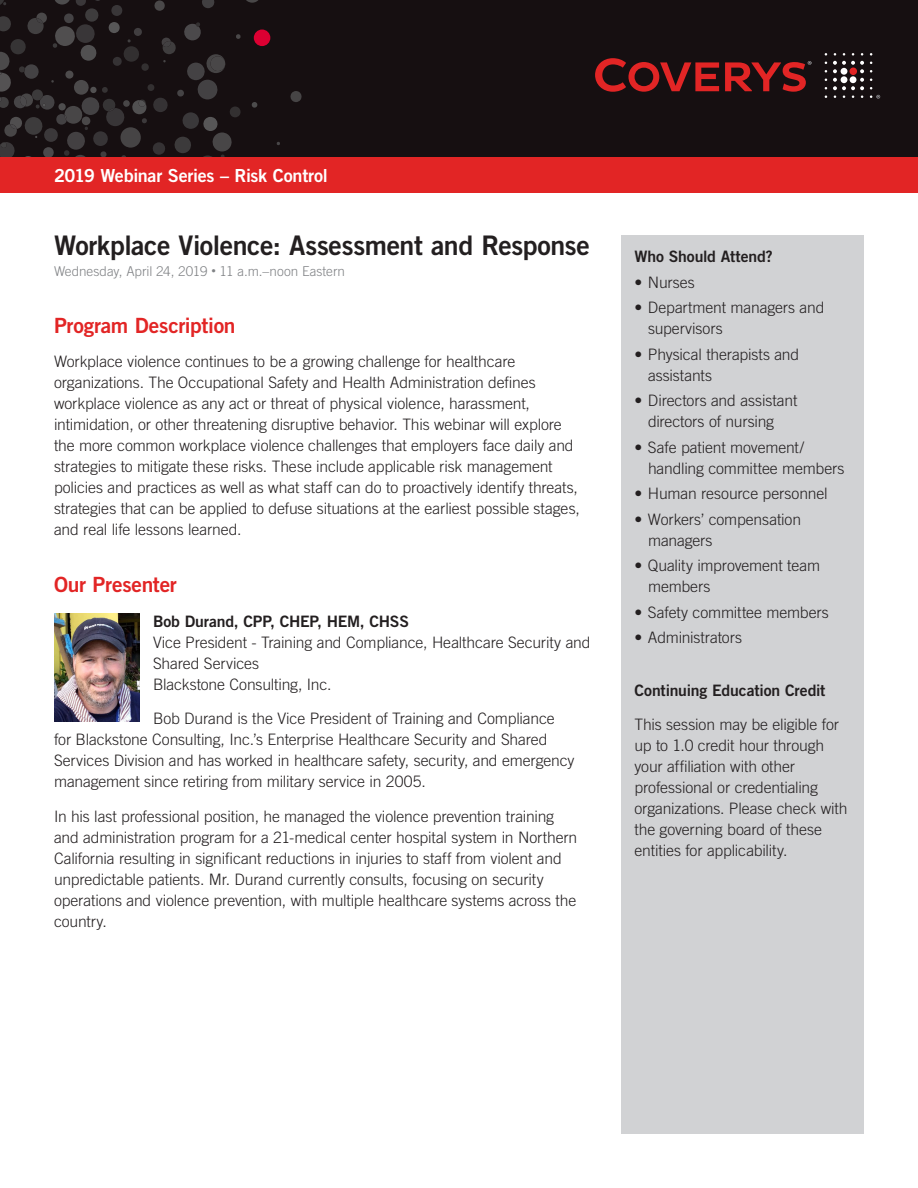
<style>
.page{position:relative;width:918px;height:1188px;background:#fff}
.page>*{position:absolute;margin:0;border:0;box-sizing:border-box;transform-origin:0 0}
.Headline{font:27px "Trade Gothic LT Std Bd 2";letter-spacing:-.015em;color:#231f20}
.Subhead{font:21px "Trade Gothic LT Std Bd 2";letter-spacing:-.015em;color:#e22525}
.t1{font:18px "Trade Gothic LT Std Bd 2";letter-spacing:-.015em;color:#fff}
.bullets{font:300 15.75px/21px "Trade Gothic LT Std";letter-spacing:-.01em;color:#231f20}
.t2{font:15.75px "Trade Gothic LT Std Bd 2";letter-spacing:-.01em;color:#231f20}
.Date{font:300 13.5px "Trade Gothic LT Std";letter-spacing:-.005em;color:#808285}
.s1{font-size:9px}
</style>
<div class="page">
<div style="left:0;top:0;width:918px;height:158px;background:#160f11"></div>
<svg style="left:290px;top:91px;width:12px;height:11px"></svg>
<svg style="left:0;top:0;width:262px;height:158px"></svg>
<svg style="left:595px;top:58px;width:124px;height:34px"></svg>
<svg style="left:833px;top:53px;width:31px;height:45px"></svg>
<svg style="left:725px;top:61px;width:87px;height:31px"></svg>
<svg style="left:870px;top:95px;width:10px;height:4px"></svg>
<div style="left:0;top:158px;width:918px;height:35px;background:#e22525"></div>
<div style="left:254px;top:30px;width:16px;height:16px;background:#dc0032;border-radius:50%"></div>
<div style="left:621px;top:236px;width:243px;height:898px;background:#d1d2d4"></div>
<img style="left:54px;top:614px;width:86px;height:108px">
<p class="t1" style="left:54px;top:165px;width:275px">2019 Webinar Series – Risk Control</p>
<p class="Headline" style="left:54px;top:229px;width:537px">Workplace Violence: Assessment and Response</p>
<p class="Date" style="left:54px;top:263px;width:293px">Wednesday, April 24, 2019 <span class="s1">•</span> 11 a.m.–noon Eastern</p>
<p class="Subhead" style="left:54px;top:312px;width:183px">Program Description</p>
<p class="bullets" style="left:54px;top:351px;width:527px">Workplace violence continues to be a growing challenge for healthcare organizations. The Occupational Safety and Health Administration defines workplace violence as any act or threat of physical violence, harassment, intimidation, or other threatening disruptive behavior. This webinar will explore the more common workplace violence challenges that employers face daily and strategies to mitigate these risks. These include applicable risk management policies and practices as well as what staff can do to proactively identify threats, strategies that can be applied to defuse situations at the earliest possible stages, and real life lessons learned.</p>
<p class="Subhead" style="left:54px;top:572px;width:124px">Our Presenter</p>
<p class="t2" style="left:153px;top:612px;width:258px">Bob Durand, CPP, CHEP, HEM, CHSS</p>
<p class="bullets" style="left:153px;top:632px;width:439px">Vice President - Training and Compliance, Healthcare Security and<br>Shared Services</p>
<p class="bullets" style="left:153px;top:674px;width:180px">Blackstone Consulting, Inc.</p>
<p class="bullets" style="left:54px;top:708px;width:522px;text-indent:99px">Bob Durand is the Vice President of Training and Compliance for Blackstone Consulting, Inc.’s Enterprise Healthcare Security and Shared Services Division and has worked in healthcare safety, security, and emergency management since retiring from military service in 2005.</p>
<p class="bullets" style="left:54px;top:806px;width:525px">In his last professional position, he managed the violence prevention training and administration program for a 21-medical center hospital system in Northern California resulting in significant reductions in injuries to staff from violent and unpredictable patients. Mr. Durand currently consults, focusing on security operations and violence prevention, with multiple healthcare systems across the country.</p>
<p class="t2" style="left:634px;top:247px;width:140px">Who Should Attend?</p>
<p class="bullets" style="left:634px;top:271px;width:62px">• Nurses</p>
<p class="bullets" style="left:648px;top:297px;width:178px;text-indent:-14px">• Department managers and supervisors</p>
<p class="bullets" style="left:648px;top:343px;width:153px;text-indent:-14px">• Physical therapists and assistants</p>
<p class="bullets" style="left:648px;top:390px;width:151px;text-indent:-14px">• Directors and assistant directors of nursing</p>
<p class="bullets" style="left:648px;top:436px;width:198px;text-indent:-14px">• Safe patient movement/ handling committee members</p>
<p class="bullets" style="left:634px;top:483px;width:195px">• Human resource personnel</p>
<p class="bullets" style="left:648px;top:508px;width:155px;text-indent:-14px">• Workers’ compensation managers</p>
<p class="bullets" style="left:648px;top:555px;width:174px;text-indent:-14px">• Quality improvement team members</p>
<p class="bullets" style="left:634px;top:601px;width:196px">• Safety committee members</p>
<p class="bullets" style="left:634px;top:627px;width:109px">• Administrators</p>
<p class="t2" style="left:634px;top:680px;width:193px">Continuing Education Credit</p>
<p class="bullets" style="left:634px;top:714px;width:215px">This session may be eligible for up to 1.0 credit hour through your affiliation with other professional or credentialing organizations. Please check with the governing board of these entities for applicability.</p>
</div>
